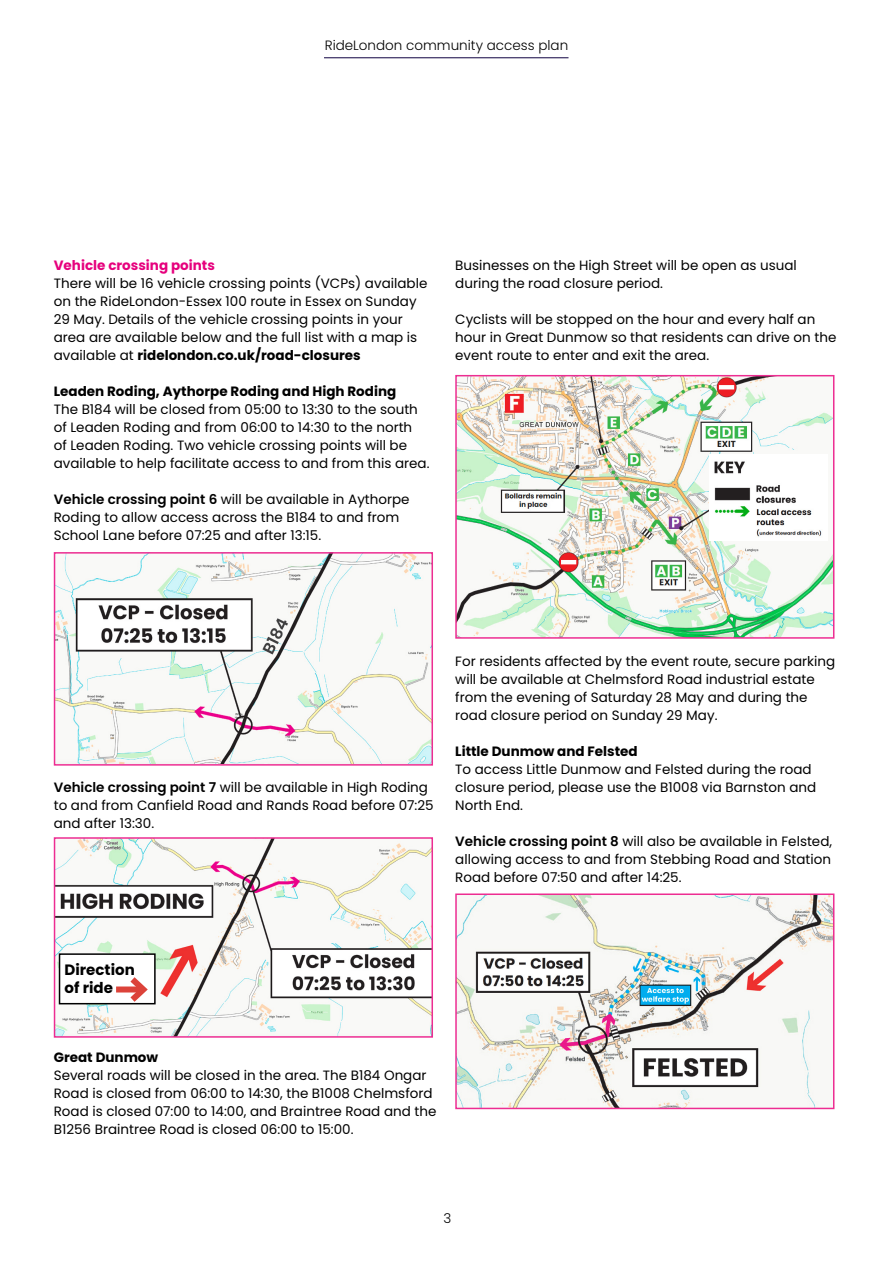
<style>
.page{position:relative;width:893px;height:1263px;background:#fff}
.page>*{position:absolute;margin:0;border:0;box-sizing:border-box;transform-origin:0 0}
.t1{font:700 15px/18px "Poppins";color:#000}
.t2{font:13.5px/18px "Poppins";color:#000}
.t3{font:700 13.5px "Poppins";color:#000}
.t4{font:300 13.5px "Poppins";color:#000}
.t5{font:700 13.5px "Poppins";color:#e6007d}
.s1{font-weight:700}
.s2{font-weight:600}
</style>
<div class="page">
<hr style="left:324px;top:57px;width:244px;height:1px;background:#0f0040">
<img style="left:57px;top:555px;width:373px;height:208px">
<div style="left:54px;top:552px;width:379px;height:214px;border:2px solid #ed2d92"></div>
<img style="left:57px;top:840px;width:373px;height:195px">
<div style="left:54px;top:837px;width:379px;height:201px;border:2px solid #ed2d92"></div>
<img style="left:458px;top:378px;width:373px;height:258px">
<div style="left:455px;top:375px;width:379px;height:264px;border:2px solid #ed2d92"></div>
<img style="left:458px;top:896px;width:373px;height:210px">
<div style="left:455px;top:893px;width:379px;height:216px;border:2px solid #ed2d92"></div>
<div style="left:60px;top:954px;width:95px;height:50px;background:#fff"></div>
<div style="left:59px;top:953px;width:97px;height:51px;border:2px solid #000"></div>
<div style="left:116px;top:986px;width:27px;height:6px;background:#dc433a"></div>
<svg style="left:124px;top:977px;width:28px;height:31px"></svg>
<img style="left:709px;top:454px;width:118px;height:86px">
<p class="t4" style="left:325px;top:38px;width:245px">RideLondon community access plan</p>
<p class="t5" style="left:54px;top:257px;width:163px">Vehicle crossing points</p>
<p class="t2" style="left:54px;top:274px;width:375px">There will be 16 vehicle crossing points (VCPs) available on the RideLondon-Essex 100 route in Essex on Sunday 29 May. Details of the vehicle crossing points in your area are available below and the full list with a map is available at <span class="s1">ridelondon.co.uk/road-closures</span></p>
<p class="t3" style="left:54px;top:383px;width:344px">Leaden Roding, Aythorpe Roding and High Roding</p>
<p class="t2" style="left:54px;top:400px;width:377px">The B184 will be closed from 05:00 to 13:30 to the south of Leaden Roding and from 06:00 to 14:30 to the north<br>of Leaden Roding. Two vehicle crossing points will be available to help facilitate access to and from this area.</p>
<p class="t2" style="left:54px;top:490px;width:357px"><span class="s2">Vehicle crossing point 6</span> will be available in Aythorpe<br>Roding to allow access across the B184 to and from<br>School Lane before 07:25 and after 13:15.</p>
<p class="t2" style="left:455px;top:256px;width:343px">Businesses on the High Street will be open as usual during the road closure period.</p>
<p class="t2" style="left:455px;top:310px;width:383px">Cyclists will be stopped on the hour and every half an hour in Great Dunmow so that residents can drive on the event route to enter and exit the area.</p>
<p class="t2" style="left:54px;top:778px;width:381px"><span class="s2">Vehicle crossing point 7</span> will be available in High Roding to and from Canfield Road and Rands Road before 07:25 and after 13:30.</p>
<p class="t2" style="left:455px;top:652px;width:381px">For residents affected by the event route, secure parking will be available at Chelmsford Road industrial estate from the evening of Saturday 28 May and during the road closure period on Sunday 29 May.</p>
<p class="t3" style="left:455px;top:743px;width:184px">Little Dunmow and Felsted</p>
<p class="t2" style="left:455px;top:760px;width:363px">To access Little Dunmow and Felsted during the road closure period, please use the B1008 via Barnston and<br>North End.</p>
<p class="t2" style="left:455px;top:832px;width:378px;text-align:justify"><span class="s2">Vehicle crossing point 8</span> will also be available in Felsted, allowing access to and from Stebbing Road and Station Road before 07:50 and after 14:25.</p>
<p class="t1" style="left:65px;top:961px;width:72px">Direction of ride</p>
<p class="t3" style="left:54px;top:1049px;width:106px">Great Dunmow</p>
<p class="t2" style="left:54px;top:1066px;width:384px">Several roads will be closed in the area. The B184 Ongar Road is closed from 06:00 to 14:30, the B1008 Chelmsford Road is closed 07:00 to 14:00, and Braintree Road and the B1256 Braintree Road is closed 06:00 to 15:00.</p>
<p class="t4" style="left:443px;top:1210px;width:9px">3</p>
</div>
